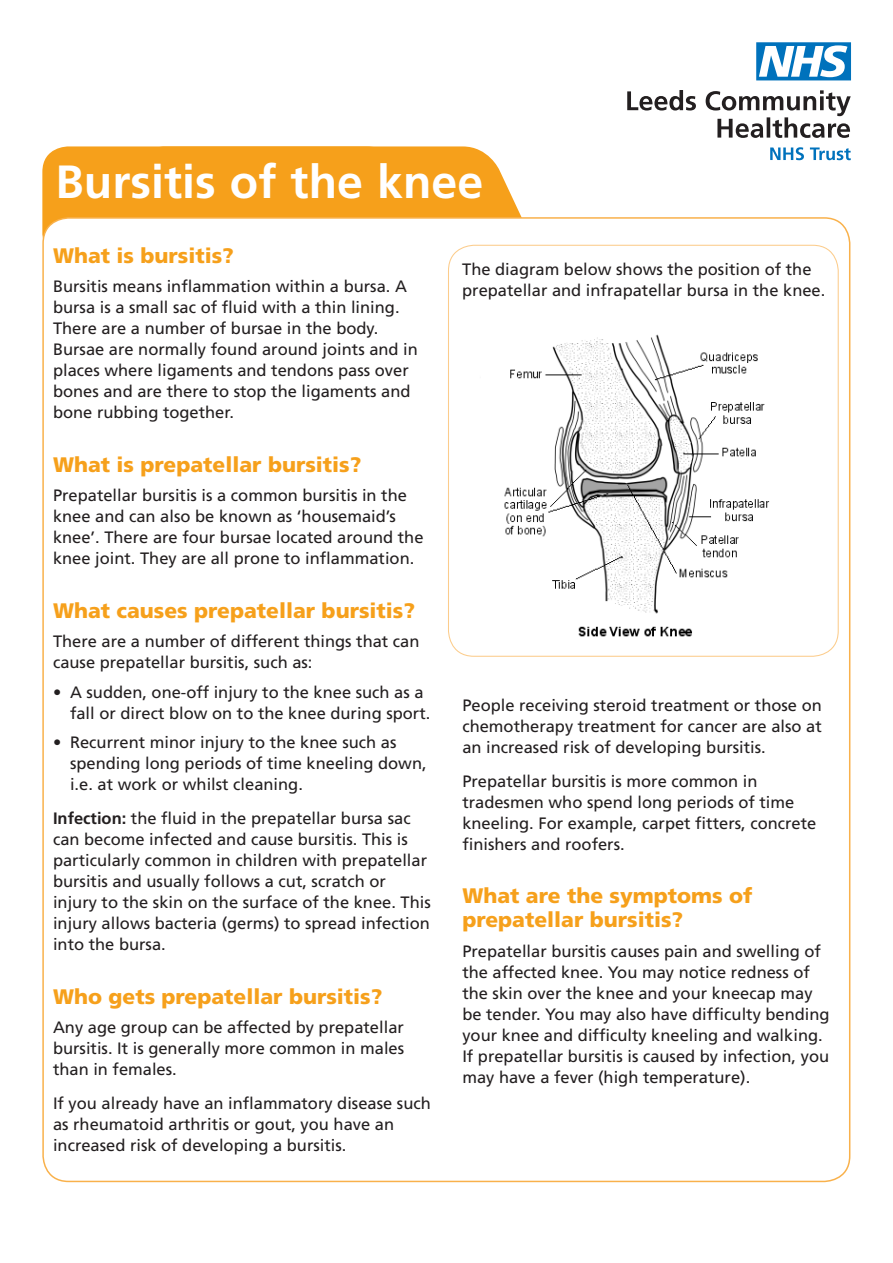
<style>
.page{position:relative;width:893px;height:1263px;background:#fff}
.page>*{position:absolute;margin:0;border:0;box-sizing:border-box;transform-origin:0 0}
.t1{font:700 46.5px "Frutiger";color:#fff}
.t2{font:900 21px/24px "Frutiger";color:#f6a01b}
.t3{font:16.5px/21px "Frutiger";color:#231f20}
.s1{font-weight:700}
</style>
<div class="page">
<svg style="left:445px;top:146px;width:77px;height:71px;fill:#f6a01b"></svg>
<div style="left:42px;top:146px;width:403px;height:91px;background:#f6a01b"></div>
<div style="left:43px;top:218px;width:807px;height:963px;background:#fff;border-radius:26px"></div>
<img style="left:504px;top:334px;width:266px;height:303px">
<svg style="left:770px;top:147px;width:81px;height:13px"></svg>
<svg style="left:627px;top:90px;width:224px;height:48px"></svg>
<svg style="left:756px;top:42px;width:95px;height:38px"></svg>
<p class="t1" style="left:56px;top:154px;width:429px">Bursitis of the knee</p>
<p class="t2" style="left:53px;top:243px;width:182px">What is bursitis?</p>
<p class="t3" style="left:53px;top:276px;width:366px">Bursitis means inflammation within a bursa. A bursa is a small sac of fluid with a thin lining.<br>There are a number of bursae in the body.<br>Bursae are normally found around joints and in places where ligaments and tendons pass over bones and are there to stop the ligaments and bone rubbing together.</p>
<p class="t2" style="left:53px;top:452px;width:310px">What is prepatellar bursitis?</p>
<p class="t3" style="left:53px;top:485px;width:372px">Prepatellar bursitis is a common bursitis in the knee and can also be known as ‘housemaid’s knee’. There are four bursae located around the knee joint. They are all prone to inflammation.</p>
<p class="t2" style="left:53px;top:598px;width:364px">What causes prepatellar bursitis?</p>
<p class="t3" style="left:53px;top:631px;width:368px">There are a number of different things that can cause prepatellar bursitis, such as:</p>
<p class="t3" style="left:70px;top:681px;width:362px;text-indent:-17px">• A sudden, one-off injury to the knee such as a fall or direct blow on to the knee during sport.</p>
<p class="t3" style="left:70px;top:732px;width:358px;text-indent:-17px">• Recurrent minor injury to the knee such as spending long periods of time kneeling down, i.e. at work or whilst cleaning.</p>
<p class="t3" style="left:53px;top:808px;width:379px"><span class="s1">Infection:</span> the fluid in the prepatellar bursa sac can become infected and cause bursitis. This is particularly common in children with prepatellar bursitis and usually follows a cut, scratch or injury to the skin on the surface of the knee. This injury allows bacteria (germs) to spread infection into the bursa.</p>
<p class="t2" style="left:53px;top:984px;width:331px">Who gets prepatellar bursitis?</p>
<p class="t3" style="left:53px;top:1017px;width:353px;text-align:justify">Any age group can be affected by prepatellar bursitis. It is generally more common in males than in females.</p>
<p class="t3" style="left:53px;top:1092px;width:379px">If you already have an inflammatory disease such as rheumatoid arthritis or gout, you have an increased risk of developing a bursitis.</p>
<p class="t3" style="left:462px;top:259px;width:365px">The diagram below shows the position of the prepatellar and infrapatellar bursa in the knee.</p>
<p class="t3" style="left:462px;top:694px;width:361px;text-align:justify">People receiving steroid treatment or those on chemotherapy treatment for cancer are also at an increased risk of developing bursitis.</p>
<p class="t3" style="left:462px;top:770px;width:355px">Prepatellar bursitis is more common in tradesmen who spend long periods of time kneeling. For example, carpet fitters, concrete finishers and roofers.</p>
<p class="t2" style="left:462px;top:883px;width:292px">What are the symptoms of prepatellar bursitis?</p>
<p class="t3" style="left:462px;top:940px;width:369px">Prepatellar bursitis causes pain and swelling of the affected knee. You may notice redness of the skin over the knee and your kneecap may be tender. You may also have difficulty bending your knee and difficulty kneeling and walking.<br>If prepatellar bursitis is caused by infection, you may have a fever (high temperature).</p>
</div>
